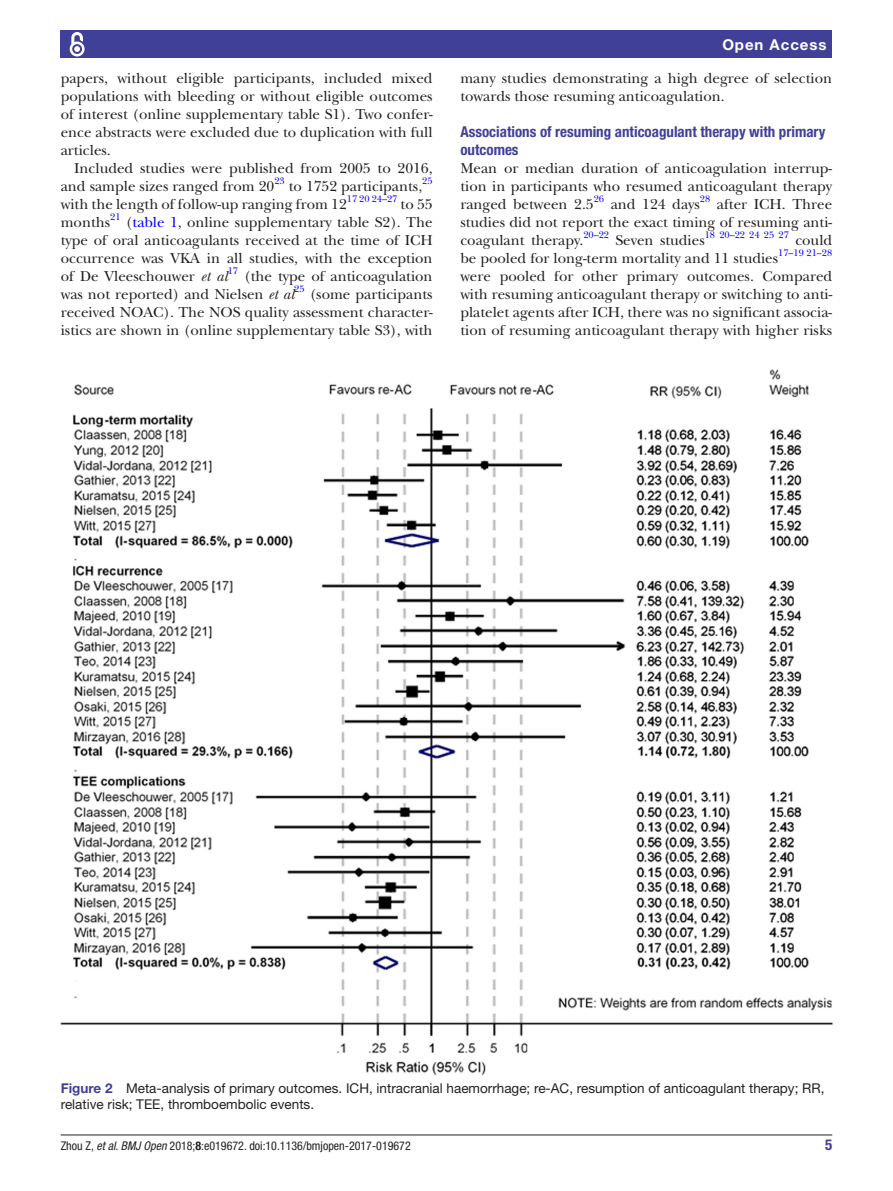
<style>
.page{position:relative;width:893px;height:1191px;background:#fff}
.page>*{position:absolute;margin:0;border:0;box-sizing:border-box;transform-origin:0 0}
.t1{font:15px/18px "New Baskerville";color:#231f20;text-align:justify}
.t2{font:700 condensed 15px/18px "Helvetica Neue LT Std";color:#414099}
.t3{font:700 15px "Helvetica Neue LT Std";letter-spacing:.065em;color:#fff}
.t4{font:13.5px/16.2px "Helvetica Neue LT Std";color:#231f20}
.t5{font:condensed 12px "Helvetica Neue LT Std";color:#231f20}
.t6{font:9.9px "New Baskerville";color:#00f}
.s1{color:#00f}
.s2{font-style:italic}
.s3{font-weight:700;color:#414099}
.s4{font-weight:700}
</style>
<div class="page">
<hr style="left:61px;top:1134px;width:771px;height:1px;background:#231f20">
<div style="left:61px;top:31px;width:771px;height:27px;background:#414099"></div>
<svg style="left:69px;top:32px;width:16px;height:25px"></svg>
<img style="left:61px;top:369px;width:771px;height:706px">
<p class="t1" style="left:61px;top:69px;width:373px">papers, without eligible participants, included mixed populations with bleeding or without eligible outcomes of interest (online supplementary table S1). Two confer&shy;ence abstracts were excluded due to duplication with full articles.</p>
<p class="t1" style="left:61px;top:159px;width:373px;text-indent:14px">Included studies were published from 2005 to 2016, and sample sizes ranged from 20</p>
<p class="t6" style="left:274px;top:175px;width:12px">23</p>
<p class="t1" style="left:289px;top:177px;width:135px">to 1752 participants,</p>
<p class="t6" style="left:422px;top:175px;width:12px">25</p>
<p class="t1" style="left:61px;top:195px;width:288px">with the length of follow-up ranging from 12</p>
<p class="t6" style="left:347px;top:193px;width:52px">17 20 24–27</p>
<p class="t1" style="left:401px;top:195px;width:33px">to 55</p>
<p class="t1" style="left:61px;top:213px;width:51px">months</p>
<p class="t6" style="left:110px;top:211px;width:12px">21</p>
<p class="t1" style="left:61px;top:213px;width:373px;text-indent:65px">(<span class="s1">table 1</span>, online supplementary table S2). The type of oral anticoagulants received at the time of ICH occurrence was VKA in all studies, with the exception of De Vleeschouwer <span class="s2">et al</span></p>
<p class="t6" style="left:228px;top:265px;width:12px">17</p>
<p class="t1" style="left:61px;top:267px;width:373px;text-indent:183px">(the type of anticoagulation was not reported) and Nielsen <span class="s2">et al</span></p>
<p class="t6" style="left:294px;top:283px;width:12px">25</p>
<p class="t1" style="left:61px;top:285px;width:373px;text-indent:249px">(some participants received NOAC). The NOS quality assessment character&shy;istics are shown in (online supplementary table S3), with</p>
<p class="t3" style="left:722px;top:35px;width:106px">Open Access</p>
<p class="t1" style="left:460px;top:69px;width:373px">many studies demonstrating a high degree of selection towards those resuming anticoagulation.</p>
<p class="t2" style="left:460px;top:122px;width:367px">Associations of resuming anticoagulant therapy with primary outcomes</p>
<p class="t1" style="left:460px;top:159px;width:373px">Mean or median duration of anticoagulation interrup&shy;tion in participants who resumed anticoagulant therapy ranged between 2.5</p>
<p class="t6" style="left:594px;top:193px;width:12px">26</p>
<p class="t1" style="left:611px;top:195px;width:91px">and 124 days</p>
<p class="t6" style="left:700px;top:193px;width:12px">28</p>
<p class="t1" style="left:460px;top:195px;width:373px;text-indent:257px">after ICH. Three studies did not report the exact timing of resuming anti&shy;coagulant therapy.</p>
<p class="t6" style="left:583px;top:229px;width:27px">20–22</p>
<p class="t1" style="left:615px;top:231px;width:91px">Seven studies</p>
<p class="t6" style="left:705px;top:229px;width:86px">18 20–22 24 25 27</p>
<p class="t1" style="left:795px;top:231px;width:38px">could</p>
<p class="t1" style="left:460px;top:249px;width:319px">be pooled for long-term mortality and 11 studies</p>
<p class="t6" style="left:778px;top:247px;width:56px">17–19 21–28</p>
<p class="t1" style="left:460px;top:267px;width:373px">were pooled for other primary outcomes. Compared with resuming anticoagulant therapy or switching to anti&shy;platelet agents after ICH, there was no significant associa&shy;tion of resuming anticoagulant therapy with higher risks</p>
<p class="t4" style="left:61px;top:1080px;width:765px"><span class="s3">Figure 2</span> Meta-analysis of primary outcomes. ICH, intracranial haemorrhage; re-AC, resumption of anticoagulant therapy; RR, relative risk; TEE, thromboembolic events.</p>
<p class="t5" style="left:61px;top:1138px;width:352px">Zhou Z, <span class="s2">et al</span>. <span class="s2">BMJ Open</span> 2018;<span class="s4">8</span>:e019672. doi:10.1136/bmjopen-2017-019672</p>
<p class="t2" style="left:825px;top:1135px;width:9px">5</p>
</div>
